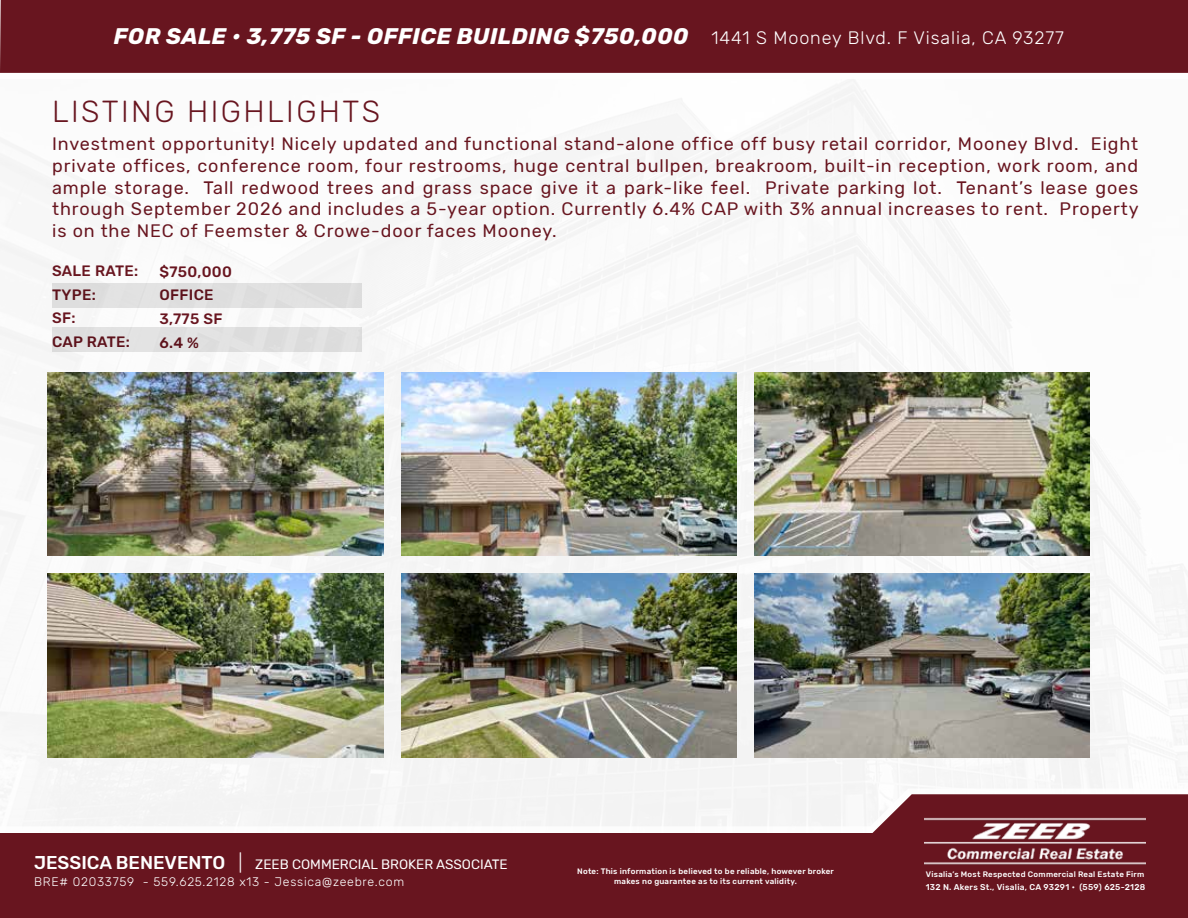
<style>
.page{position:relative;width:1188px;height:918px;background:#fff}
.page>*{position:absolute;margin:0;border:0;box-sizing:border-box;transform-origin:0 0}
.t1{font:300 30.3px "Rubik";letter-spacing:.08em;color:#68151f}
.t2{font:italic 700 22.5px "Rubik";letter-spacing:.02em;color:#fff}
.t3{font:18px/21.6px "Rubik";letter-spacing:.05em;color:#68151f;text-align:justify}
.t4{font:500 15px/23.9px "Rubik";letter-spacing:.02em;color:#68151f}
.t5{font:13.5px "Rubik";color:#fff}
.t6{font:300 12.3px "Rubik";letter-spacing:.06em;color:#fff}
.t7{font:500 8.4px "Rubik";letter-spacing:.03em;color:#fff}
.t8{font:500 7.95px/9.6px "Rubik";letter-spacing:.03em;color:#fff;text-align:center}
.s1{font-weight:300;font-style:normal;font-size:18px}
.s2{font-weight:500;font-size:18.45px}
.s3{font-weight:300;font-size:18.45px}
</style>
<div class="page">
<img style="left:0;top:79px;width:1188px;height:710px">
<div style="left:0;top:789px;width:876px;height:37px;background:#f4f4f4"></div>
<div style="left:0;top:833px;width:1188px;height:85px;background:#68151f"></div>
<svg style="left:863px;top:794px;width:325px;height:48px"></svg>
<div style="left:53px;top:283px;width:309px;height:25px;background:#dfdfdf"></div>
<img style="left:925px;top:814px;width:220px;height:51px">
<div style="left:0;top:0;width:1188px;height:73px;background:#68151f"></div>
<div style="left:52px;top:328px;width:310px;height:24px;background:#e1e1e1"></div>
<img style="left:48px;top:372px;width:335px;height:184px">
<img style="left:401px;top:372px;width:335px;height:184px">
<img style="left:754px;top:372px;width:336px;height:184px">
<img style="left:48px;top:574px;width:335px;height:183px">
<img style="left:401px;top:574px;width:335px;height:183px">
<img style="left:754px;top:574px;width:336px;height:183px">
<p class="t2" style="left:114px;top:23px;width:952px">FOR SALE • 3,775 SF - OFFICE BUILDING $750,000 <span class="s1">1441 S Mooney Blvd. F Visalia, CA 93277</span></p>
<h1 class="t1" style="left:52px;top:94px;width:330px">LISTING HIGHLIGHTS</h1>
<p class="t3" style="left:52px;top:134px;width:1088px">Investment opportunity! Nicely updated and functional stand-alone office off busy retail corridor, Mooney Blvd. Eight private offices, conference room, four restrooms, huge central bullpen, breakroom, built-in reception, work room, and ample storage. Tall redwood trees and grass space give it a park-like feel. Private parking lot. Tenant’s lease goes through September 2026 and includes a 5-year option. Currently 6.4% CAP with 3% annual increases to rent. Property is on the NEC of Feemster &amp; Crowe-door faces Mooney.</p>
<p class="t4" style="left:160px;top:260px;width:74px">$750,000<br>OFFICE<br>3,775 SF<br>6.4 %</p>
<p class="t4" style="left:52px;top:259px;width:88px">SALE RATE:<br>TYPE:<br>SF:<br>CAP RATE:</p>
<p class="t5" style="left:34px;top:857px;width:475px"><span class="s2">JESSICA BENEVENTO</span> <span class="s3">|</span> ZEEB COMMERCIAL BROKER ASSOCIATE</p>
<p class="t6" style="left:34px;top:875px;width:372px">BRE# 02033759 - 559.625.2128 x13 - Jessica@zeebre.com</p>
<p class="t8" style="left:577px;top:867px;width:258px">Note: This information is believed to be reliable, however broker makes no guarantee as to its current validity.</p>
<p class="t8" style="left:926px;top:869px;width:220px">Visalia’s Most Respected Commercial Real Estate Firm</p>
<p class="t7" style="left:926px;top:882px;width:221px">132 N. Akers St., Visalia, CA 93291 • (559) 625-2128</p>
</div>
